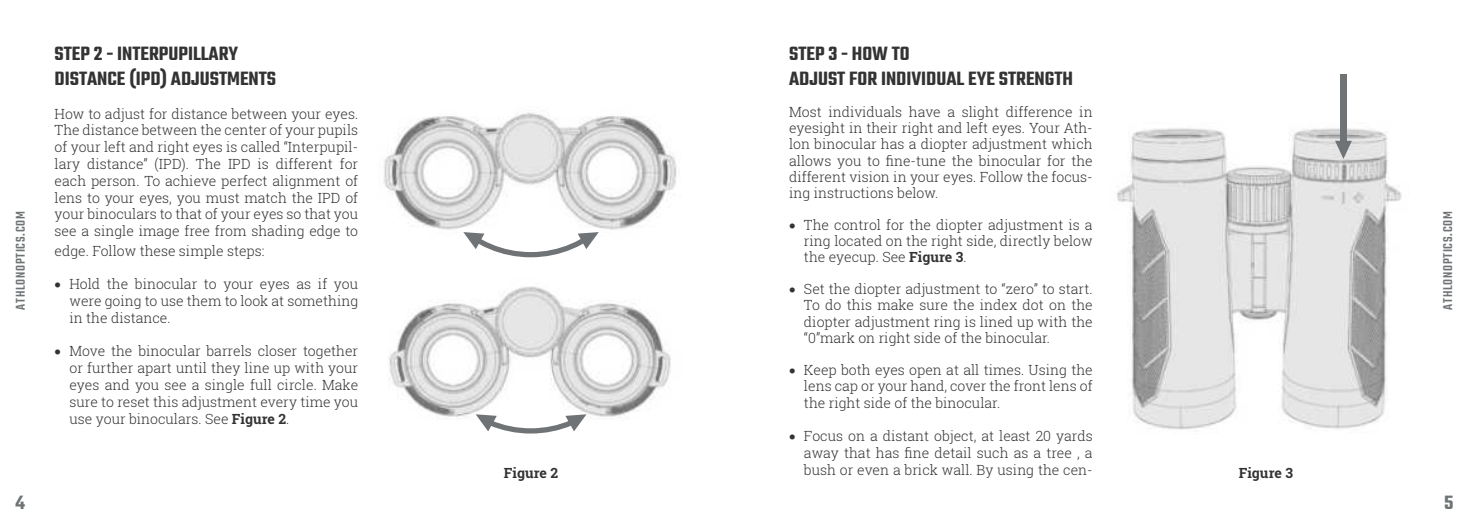
<style>
.page{position:relative;width:1469px;height:521px;background:#fff}
.page>*{position:absolute;margin:0;border:0;box-sizing:border-box;transform-origin:0 0}
.t1{font:600 21px/25.2px "Teko";color:#333}
.t2{font:600 21px "Teko";color:#6f7375}
.t3{font:300 14px/16.8px "Roboto Slab";color:#333;text-align:justify}
.t4{font:500 14px "Teko";letter-spacing:.05em;color:#6f7375}
.t5{font:700 14px "Roboto Slab";color:#333}
.s1{font-weight:700}
</style>
<div class="page">
<img style="left:383px;top:112px;width:294px;height:307px">
<svg style="left:457px;top:149px;width:144px;height:111px"></svg>
<svg style="left:475px;top:325px;width:111px;height:109px"></svg>
<img style="left:1117px;top:123px;width:285px;height:307px">
<div style="left:1340px;top:74px;width:6px;height:71px;background:#6f7375"></div>
<svg style="left:1334px;top:141px;width:17px;height:18px"></svg>
<h1 class="t1" style="left:55px;top:40px;width:223px">STEP 2 - INTERPUPILLARY<br>DISTANCE (IPD) ADJUSTMENTS</h1>
<p class="t3" style="left:55px;top:106px;width:305px">How to adjust for distance between your eyes.<br>The distance between the center of your pupils of your left and right eyes is called “Interpupil&shy;lary distance” (IPD). The IPD is different for each person. To achieve perfect alignment of lens to your eyes, you must match the IPD of your binoculars to that of your eyes so that you see a single image free from shading edge to</p>
<p class="t3" style="left:55px;top:242px;width:211px">edge. Follow these simple steps:</p>
<p class="t3" style="left:69px;top:277px;width:290px;text-indent:-15px">• Hold the binocular to your eyes as if you were going to use them to look at something in the distance.</p>
<p class="t3" style="left:69px;top:344px;width:290px;text-indent:-15px">• Move the binocular barrels closer together or further apart until they line up with your eyes and you see a single full circle. Make sure to reset this adjustment every time you use your binoculars. See <span class="s1">Figure 2</span>.</p>
<h1 class="t1" style="left:789px;top:40px;width:285px">STEP 3 - HOW TO<br>ADJUST FOR INDIVIDUAL EYE STRENGTH</h1>
<p class="t3" style="left:789px;top:105px;width:305px;line-height:16.1px">Most individuals have a slight difference in eyesight in their right and left eyes. Your Ath&shy;lon binocular has a diopter adjustment which allows you to fine-tune the binocular for the different vision in your eyes. Follow the focus&shy;ing instructions below.</p>
<p class="t3" style="left:804px;top:218px;width:290px;line-height:16.1px;text-indent:-15px">• The control for the diopter adjustment is a ring located on the right side, directly below the eyecup. See <span class="s1">Figure 3</span>.</p>
<p class="t3" style="left:804px;top:282px;width:290px;line-height:16.1px;text-indent:-15px">• Set the diopter adjustment to “zero” to start.<br>To do this make sure the index dot on the diopter adjustment ring is lined up with the “0”mark on right side of the binocular.</p>
<p class="t3" style="left:804px;top:363px;width:290px;text-indent:-15px">• Keep both eyes open at all times. Using the lens cap or your hand, cover the front lens of the right side of the binocular.</p>
<p class="t3" style="left:804px;top:427px;width:290px;text-indent:-15px">• Focus on a distant object, at least 20 yards away that has fine detail such as a tree , a bush or even a brick wall. By using the cen-</p>
<p class="t4" style="left:12px;top:309px;width:100px;rotate:-90deg">ATHLONOPTICS.COM</p>
<p class="t4" style="left:1439px;top:309px;width:100px;rotate:-90deg">ATHLONOPTICS.COM</p>
<p class="t5" style="left:504px;top:466px;width:56px">Figure 2</p>
<p class="t5" style="left:1238px;top:466px;width:56px">Figure 3</p>
<h1 class="t2" style="left:16px;top:492px;width:11px">4</h1>
<h1 class="t2" style="left:1443px;top:492px;width:11px">5</h1>
</div>
